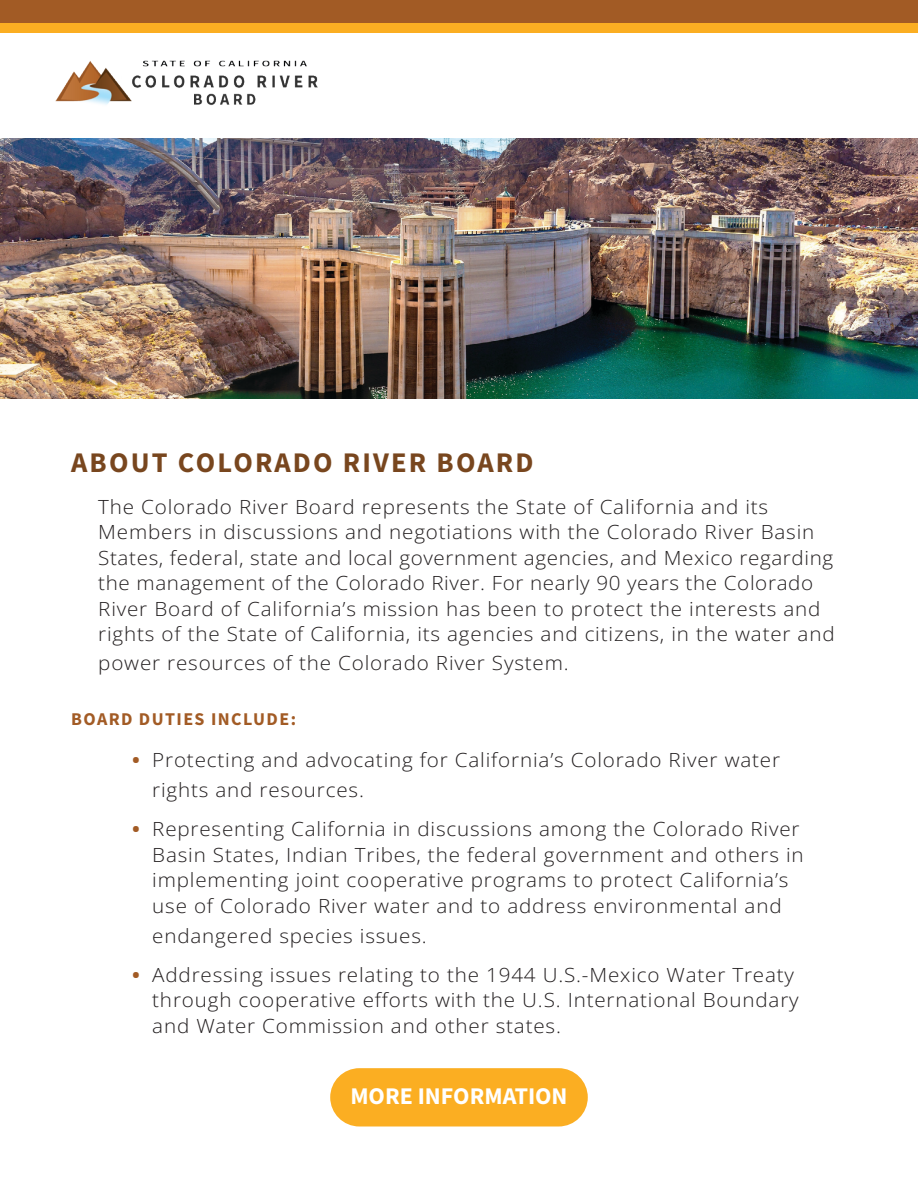
<style>
.page{position:relative;width:918px;height:1188px;background:#fff}
.page>*{position:absolute;margin:0;border:0;box-sizing:border-box;transform-origin:0 0}
.t1{font:28.5px "Source Sans Variable";letter-spacing:.08em;color:#78461e}
.t2{font:24px "Source Sans Variable";color:#fff}
.t3{font:19.5px/25.5px "Open Sans";letter-spacing:.04em;color:#231f20;scale:1.06 1}
.t4{font:18px "Source Sans Variable";letter-spacing:.08em;color:#a25b25}
.s1{color:#a25b25}
</style>
<div class="page">
<div style="left:0;top:21px;width:918px;height:12px;background:#fbae22"></div>
<div style="left:0;top:0;width:918px;height:22px;background:#a25b25"></div>
<img style="left:55px;top:60px;width:263px;height:45px">
<img style="left:0;top:138px;width:918px;height:260px">
<div style="left:330px;top:1068px;width:258px;height:59px;background:#fbae22;border-radius:29px"></div>
<p class="t1" style="left:71px;top:445px;width:464px">ABOUT COLORADO RIVER BOARD</p>
<p class="t3" style="left:98px;top:493px;width:633px">The Colorado River Board represents the State of California and its</p>
<p class="t3" style="left:98px;top:519px;width:696px">Members in discussions and negotiations with the Colorado River Basin States, federal, state and local government agencies, and Mexico regarding the management of the Colorado River. For nearly 90 years the Colorado River Board of California’s mission has been to protect the interests and rights of the State of California, its agencies and citizens, in the water and</p>
<p class="t3" style="left:98px;top:649px;width:445px">power resources of the Colorado River System.</p>
<p class="t4" style="left:71px;top:708px;width:226px">BOARD DUTIES INCLUDE:</p>
<p class="t3" style="left:152px;top:745px;width:594px;line-height:30px;text-indent:-20px"><span class="s1">•</span> Protecting and advocating for California’s Colorado River water rights and resources.</p>
<p class="t3" style="left:152px;top:816px;width:616px;text-indent:-20px"><span class="s1">•</span> Representing California in discussions among the Colorado River Basin States, Indian Tribes, the federal government and others in implementing joint cooperative programs to protect California’s use of Colorado River water and to address environmental and</p>
<p class="t3" style="left:152px;top:922px;width:261px">endangered species issues.</p>
<p class="t3" style="left:152px;top:961px;width:611px;text-indent:-20px"><span class="s1">•</span> Addressing issues relating to the 1944 U.S.-Mexico Water Treaty through cooperative efforts with the U.S. International Boundary and Water Commission and other states.</p>
<p class="t2" style="left:350px;top:1081px;width:219px">MORE INFORMATION</p>
</div>
